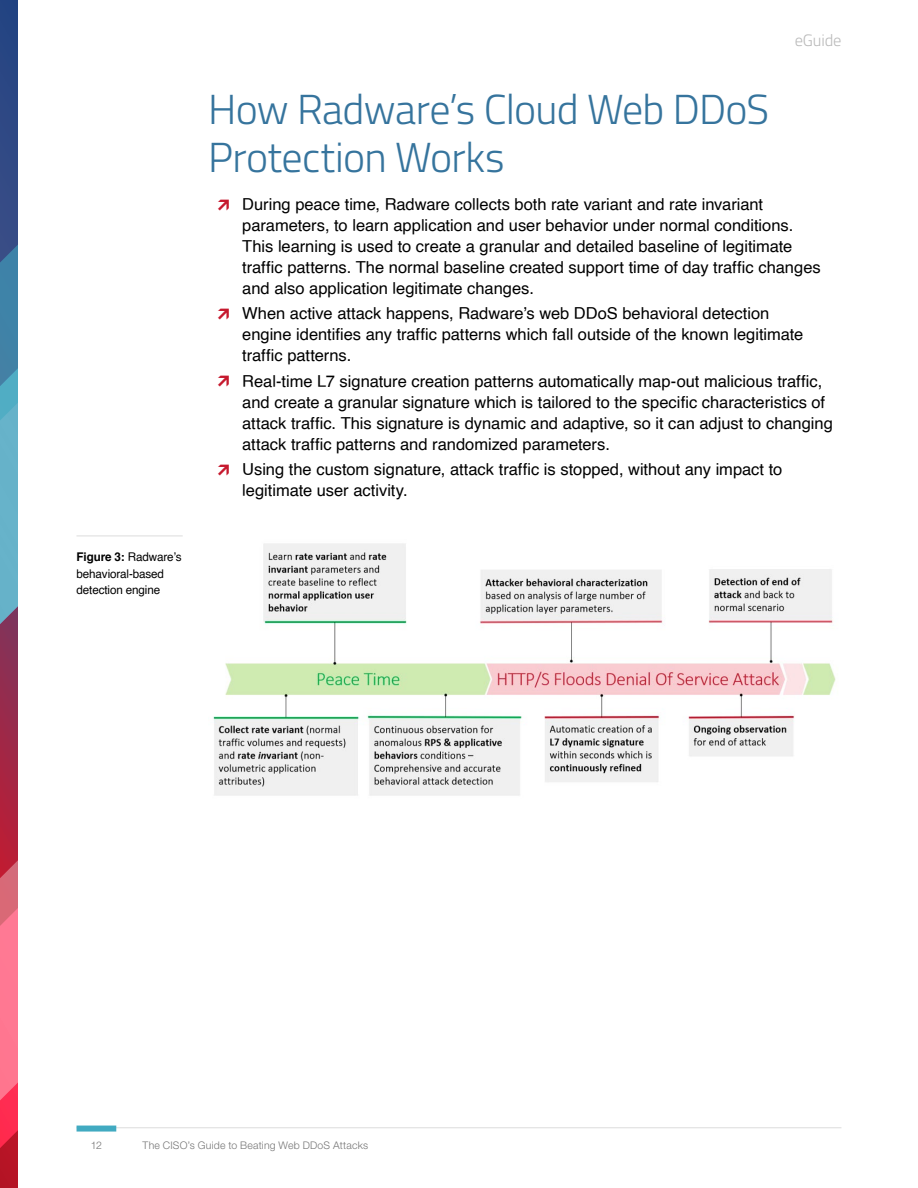
<style>
.page{position:relative;width:918px;height:1188px;background:#fff}
.page>*{position:absolute;margin:0;border:0;box-sizing:border-box;transform-origin:0 0}
.t1{font:300 42px/48px "Titillium Web";letter-spacing:-.02em;color:#36749d}
.t2{font:16.5px/21px "Helvetica";letter-spacing:-.005em;color:#000}
.t3{font:300 16.5px "Titillium Web";letter-spacing:-.01em;color:#bababa}
.t4{font:12px/16.5px "Helvetica";letter-spacing:-.01em;color:#000}
.t5{font:300 10.5px "Helvetica Neue";letter-spacing:.02em;color:#767676}
.s1{font-weight:700}
</style>
<div class="page">
<img style="left:213px;top:543px;width:623px;height:253px">
<hr style="left:77px;top:536px;width:106px;height:1px;background:#dcdcdc">
<hr style="left:77px;top:1127px;width:764px;height:1px;background:#dcdcdc">
<div style="left:77px;top:1126px;width:39px;height:6px;background:#41aac1"></div>
<svg style="left:0;top:0;width:17px;height:1188px;background:#856184"></svg>
<p class="t3" style="left:795px;top:29px;width:48px">eGuide</p>
<p class="t4" style="left:77px;top:549px;width:107px"><span class="s1">Figure 3:</span> Radware’s behavioral-based detection engine</p>
<h1 class="t1" style="left:208px;top:83px;width:562px">How Radware’s Cloud Web DDoS<br>Protection Works</h1>
<p class="t2" style="left:242px;top:194px;width:580px">During peace time, Radware collects both rate variant and rate invariant parameters, to learn application and user behavior under normal conditions.<br>This learning is used to create a granular and detailed baseline of legitimate traffic patterns. The normal baseline created support time of day traffic changes and also application legitimate changes.</p>
<p class="t2" style="left:242px;top:304px;width:563px">When active attack happens, Radware’s web DDoS behavioral detection engine identifies any traffic patterns which fall outside of the known legitimate traffic patterns.</p>
<p class="t2" style="left:242px;top:371px;width:592px">Real-time L7 signature creation patterns automatically map-out malicious traffic, and create a granular signature which is tailored to the specific characteristics of attack traffic. This signature is dynamic and adaptive, so it can adjust to changing attack traffic patterns and randomized parameters.</p>
<p class="t2" style="left:242px;top:459px;width:542px">Using the custom signature, attack traffic is stopped, without any impact to legitimate user activity.</p>
<p class="t5" style="left:91px;top:1139px;width:12px">12</p>
<p class="t5" style="left:143px;top:1139px;width:227px">The CISO’s Guide to Beating Web DDoS Attacks</p>
</div>
